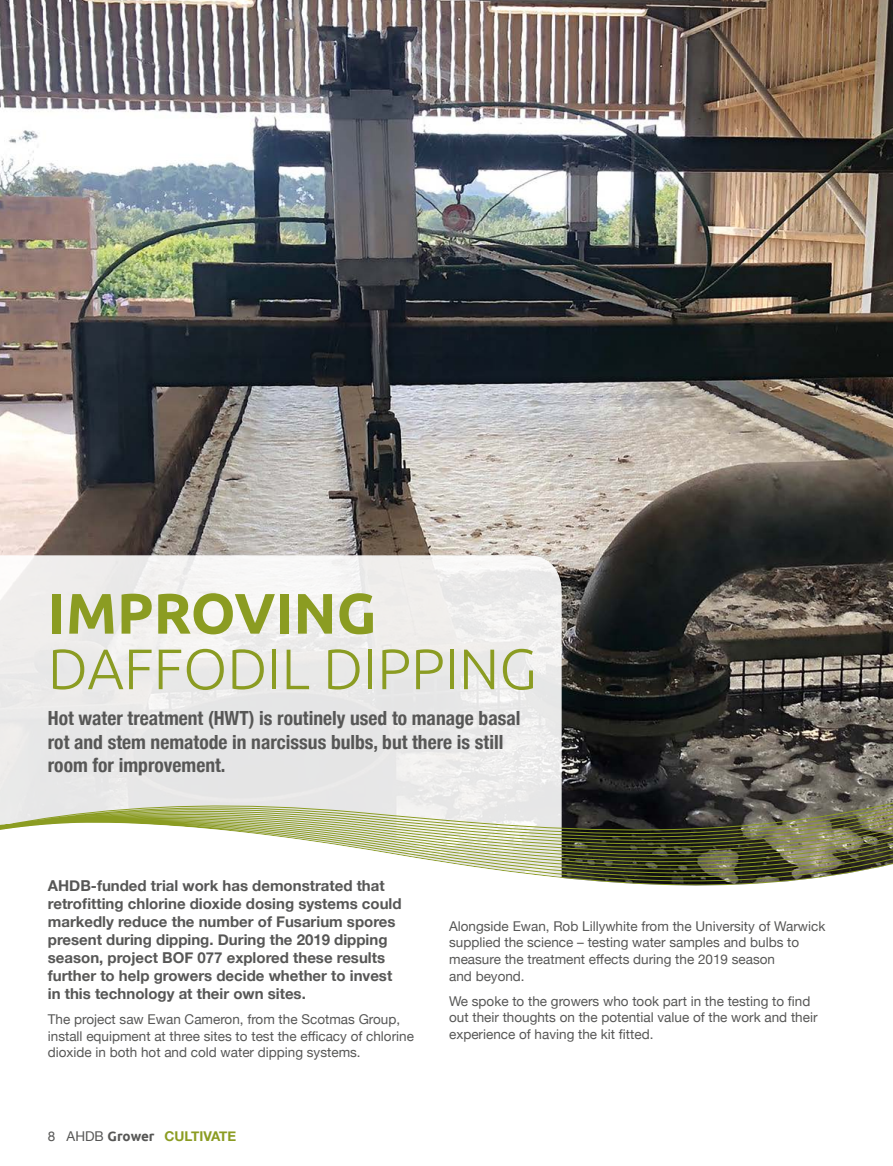
<style>
.page{position:relative;width:893px;height:1166px;background:#fff}
.page>*{position:absolute;margin:0;border:0;box-sizing:border-box;transform-origin:0 0}
.Heading{font:300 57px/55.5px "Ubuntu";color:#8b9c22}
.Heading-2{font:700 condensed 19.5px/23.4px "Helvetica Neue";color:#575756}
.MAIN_BODY{font:700 15px/18px "Helvetica Neue";color:#575756}
.MAIN_BODY-2{font:13.5px/16.5px "Helvetica Neue";color:#575756}
.t1{font:700 13.5px "Helvetica Neue";color:#8b9c22}
.s1{font-weight:700}
.s2{font-weight:400;color:#575756}
.s3{font-family:"Ubuntu";color:#575756}
</style>
<div class="page">
<img style="left:0;top:0;width:893px;height:642px">
<svg style="left:0;top:555px;width:562px;height:87px;fill:#f0eeed"></svg>
<svg style="left:0;top:642px;width:893px;height:180px;background:#a9a9a5"></svg>
<svg style="left:0;top:822px;width:893px;height:64px"></svg>
<p class="Heading" style="left:48px;top:584px;width:490px"><span class="s1">IMPROVING<br></span>DAFFODIL DIPPING</p>
<p class="Heading-2" style="left:48px;top:705px;width:474px">Hot water treatment (HWT) is routinely used to manage basal rot and stem nematode in narcissus bulbs, but there is still room for improvement.</p>
<p class="MAIN_BODY" style="left:48px;top:877px;width:355px">AHDB-funded trial work has demonstrated that retrofitting chlorine dioxide dosing systems could markedly reduce the number of Fusarium spores present during dipping. During the 2019 dipping season, project BOF 077 explored these results further to help growers decide whether to invest in this technology at their own sites.</p>
<p class="MAIN_BODY-2" style="left:48px;top:1011px;width:368px">The project saw Ewan Cameron, from the Scotmas Group, install equipment at three sites to test the efficacy of chlorine dioxide in both hot and cold water dipping systems.</p>
<p class="t1" style="left:48px;top:1125px;width:190px"><span class="s2">8 AHDB</span> <span class="s3">Grower</span> CULTIVATE</p>
<p class="MAIN_BODY-2" style="left:449px;top:918px;width:378px">Alongside Ewan, Rob Lillywhite from the University of Warwick supplied the science – testing water samples and bulbs to measure the treatment effects during the 2019 season<br>and beyond.</p>
<p class="MAIN_BODY-2" style="left:449px;top:992px;width:370px">We spoke to the growers who took part in the testing to find out their thoughts on the potential value of the work and their experience of having the kit fitted.</p>
</div>
